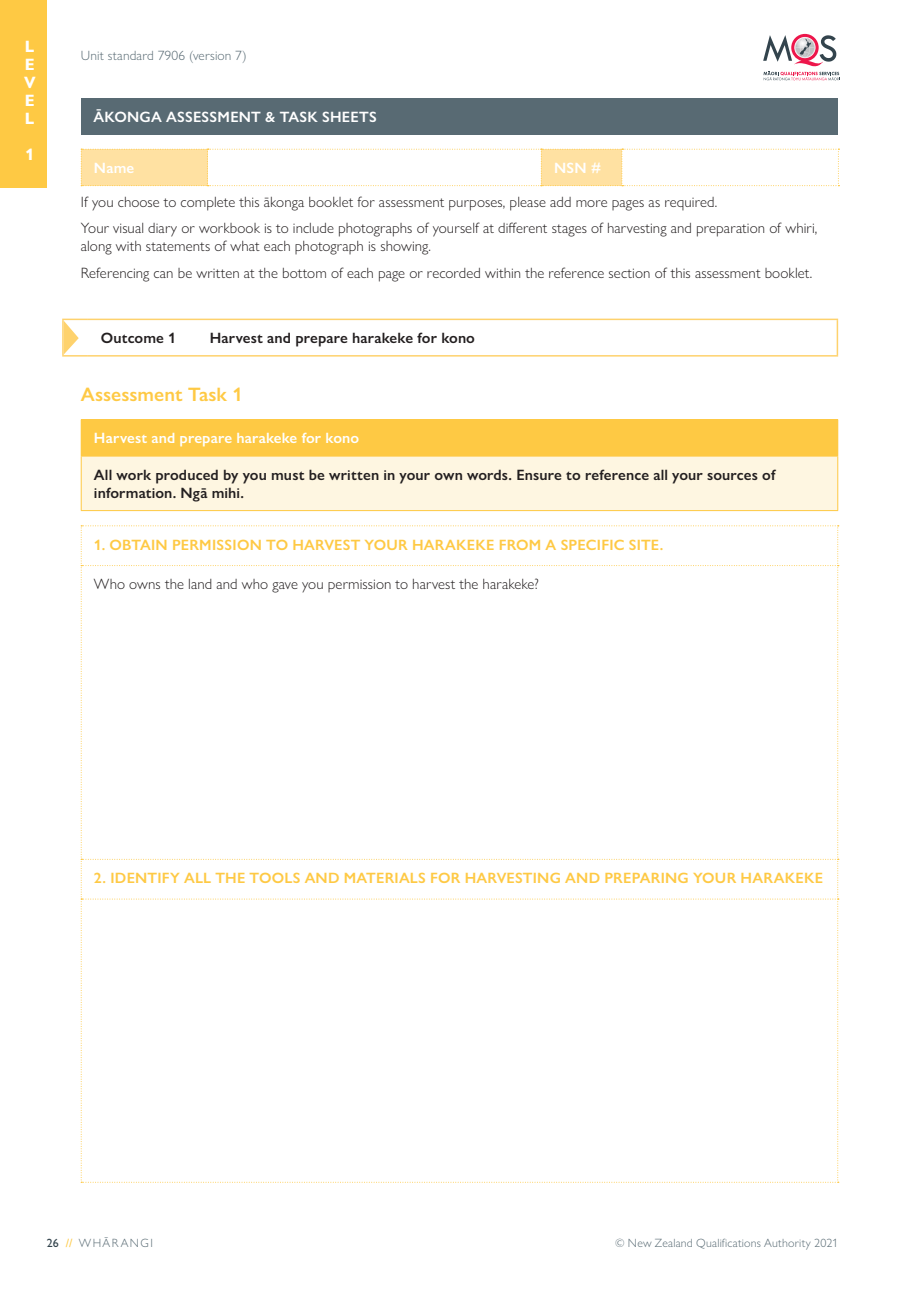
<style>
.page{position:relative;width:919px;height:1289px;background:#fff}
.page>*{position:absolute;margin:0;border:0;box-sizing:border-box;transform-origin:0 0}
.t1{font:600 19.5px "Gill Sans Nova";color:#fec944}
.t2{font:700 16.5px/18px "Gill Sans Nova";color:#fff;text-align:justify}
.t3{font:300 15px/18px "Gill Sans Nova";letter-spacing:.005em;color:#231f20}
.t4{font:600 15px/18px "Gill Sans Nova";letter-spacing:.01em;color:#231f20}
.t5{font:600 15px "Gill Sans Nova";letter-spacing:.015em;color:#fec944}
.t6{font:600 15px "Gill Sans Nova";letter-spacing:.015em;color:#fff}
.t7{font:300 13.5px "Gill Sans Nova";letter-spacing:.01em;color:#586a73}
.t8{font:300 12px "Gill Sans Nova";letter-spacing:.015em;color:#586a73}
.t9{font:300 12px "Gill Sans Nova";letter-spacing:.125em;color:#586a73}
.s1{font-weight:500;color:#33444d}
.s2{font-weight:500;color:#fec944}
</style>
<div class="page">
<div style="left:81px;top:419px;width:756px;height:37px;background:#fec944"></div>
<div style="left:81px;top:456px;width:756px;height:54px;background:#fef6e1"></div>
<div style="left:81px;top:98px;width:756px;height:36px;background:#586a73"></div>
<svg style="left:763px;top:34px;width:77px;height:46px"></svg>
<div style="left:0;top:0;width:47px;height:187px;background:#fec944"></div>
<svg style="left:81px;top:525px;width:757px;height:657px"></svg>
<hr style="left:836px;top:320px;width:2px;height:35px;background:#fed26d">
<hr style="left:88px;top:355px;width:109px;height:1px;background:#fed26d">
<hr style="left:197px;top:355px;width:641px;height:1px;background:#fed26d">
<hr style="left:62px;top:318px;width:26px;height:2px;background:#fed26d">
<hr style="left:88px;top:318px;width:109px;height:2px;background:#fed26d">
<hr style="left:197px;top:318px;width:641px;height:2px;background:#fed26d">
<svg style="left:81px;top:149px;width:758px;height:37px"></svg>
<hr style="left:81px;top:419px;width:757px;height:1px;background:#fec944">
<hr style="left:837px;top:420px;width:1px;height:36px;background:#fec944">
<hr style="left:81px;top:456px;width:757px;height:1px;background:#fec944">
<hr style="left:81px;top:456px;width:1px;height:54px;background:#fec944">
<hr style="left:837px;top:456px;width:1px;height:54px;background:#fec944">
<hr style="left:81px;top:510px;width:757px;height:1px;background:#fec944">
<svg style="left:62px;top:320px;width:26px;height:36px"></svg>
<p class="t2" style="left:24px;top:37px;width:13px">L E V E L</p>
<p class="t2" style="left:25px;top:145px;width:11px">1</p>
<p class="t7" style="left:81px;top:47px;width:167px">Unit standard 7906 (version 7)</p>
<p class="t6" style="left:94px;top:107px;width:285px">ĀKONGA ASSESSMENT &amp; TASK SHEETS</p>
<p class="t6" style="left:94px;top:158px;width:42px">Name</p>
<p class="t6" style="left:554px;top:158px;width:48px">NSN #</p>
<p class="t3" style="left:81px;top:192px;width:638px">If you choose to complete this ākonga booklet for assessment purposes, please add more pages as required.</p>
<p class="t3" style="left:81px;top:219px;width:738px">Your visual diary or workbook is to include photographs of yourself at diferent stages of harvesting and preparation of whiri, along with statements of what each photograph is showing.</p>
<p class="t3" style="left:81px;top:263px;width:733px">Referencing can be written at the bottom of each page or recorded within the reference section of this assessment booklet.</p>
<p class="t4" style="left:101px;top:329px;width:77px">Outcome 1</p>
<p class="t4" style="left:210px;top:329px;width:267px">Harvest and prepare harakeke for kono</p>
<h3 class="t1" style="left:81px;top:382px;width:163px">Assessment Task 1</h3>
<p class="t6" style="left:94px;top:429px;width:267px">Harvest and prepare harakeke for kono</p>
<p class="t4" style="left:94px;top:465px;width:683px">All work produced by you must be written in your own words. Ensure to reference all your sources of information. Ngā mihi.</p>
<p class="t5" style="left:94px;top:535px;width:571px">1. OBTAIN PERMISSION TO HARVEST YOUR HARAKEKE FROM A SPECIFIC SITE.</p>
<p class="t3" style="left:94px;top:575px;width:446px">Who owns the land and who gave you permission to harvest the harakeke?</p>
<p class="t5" style="left:94px;top:868px;width:730px">2. IDENTIFY ALL THE TOOLS AND MATERIALS FOR HARVESTING AND PREPARING YOUR HARAKEKE</p>
<p class="t9" style="left:47px;top:1235px;width:108px"><span class="s1">26</span> <span class="s2">//</span> WHĀRANGI</p>
<p class="t8" style="left:615px;top:1235px;width:224px">© New Zealand Qualifications Authority 2021</p>
</div>
